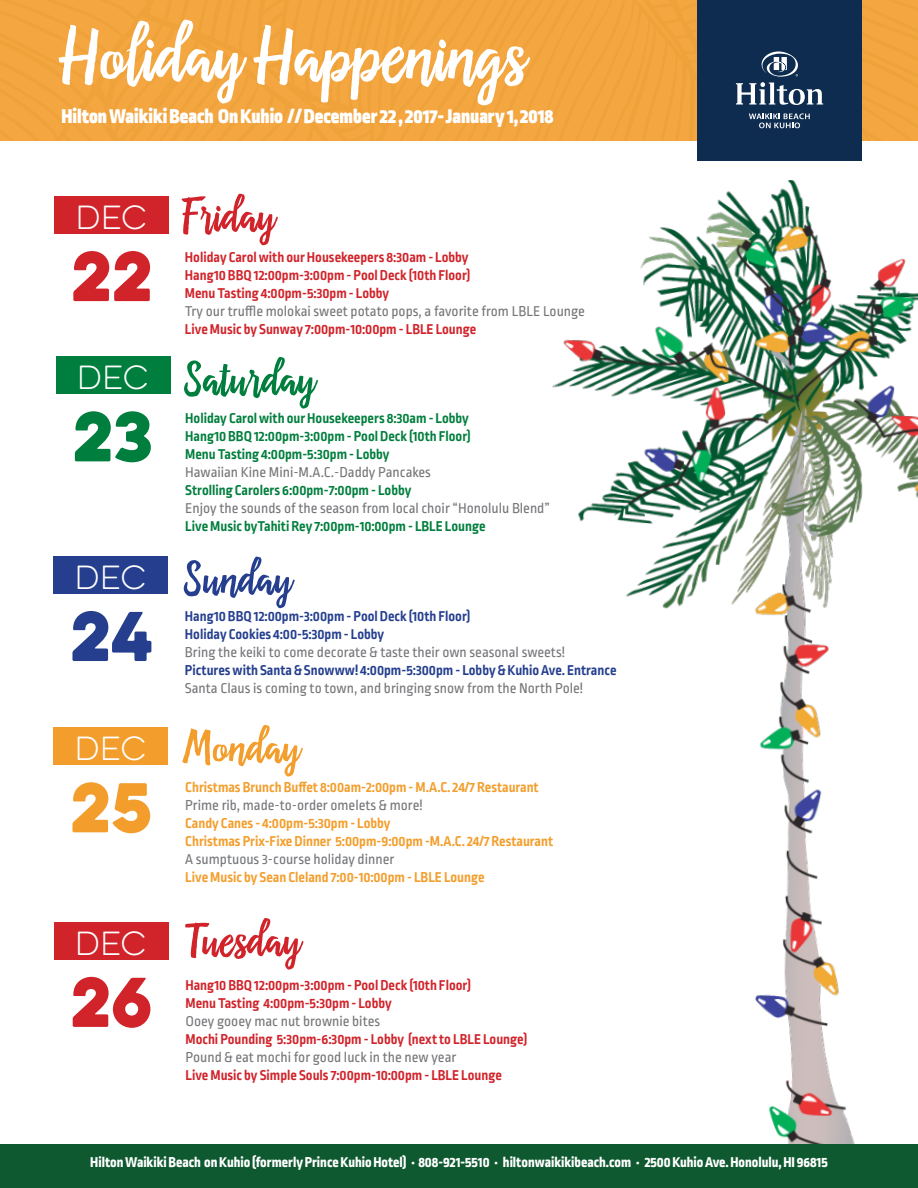
<style>
.page{position:relative;width:918px;height:1188px;background:#fff}
.page>*{position:absolute;margin:0;border:0;box-sizing:border-box;transform-origin:0 0}
.t1{font:117px "Carolinea";color:#fff}
.t2{font:72px "Carolinea";color:#d1232a}
.t3{font:72px "Carolinea";color:#007e3d}
.t4{font:72px "Carolinea";color:#253f8e}
.t5{font:72px "Carolinea";color:#f39e2c}
.t6{font:63px "Eveleth Clean";color:#d1232a}
.t7{font:63px "Eveleth Clean";color:#007e3d}
.t8{font:63px "Eveleth Clean";color:#253f8e}
.t9{font:63px "Eveleth Clean";color:#f39e2c}
.t10{font:100 30px "Eveleth Clean";letter-spacing:-.01em;color:#fff}
.t11{font:900 21px "Ropa Sans Pro";color:#fff}
.t12{font:15px "Ropa Sans Pro";color:#757679}
.t13{font:700 15px "Ropa Sans Pro";color:#d1232a}
.t14{font:700 15px "Ropa Sans Pro";color:#007e3d}
.t15{font:700 15px "Ropa Sans Pro";color:#f39e2c}
.t16{font:700 15px "Ropa Sans Pro";color:#253f8e}
.t17{font:800 15px "Ropa Sans Pro";color:#fff}
</style>
<div class="page">
<div style="left:54px;top:197px;width:115px;height:37px;background:#d1232a"></div>
<div style="left:56px;top:357px;width:115px;height:37px;background:#007e3d"></div>
<div style="left:54px;top:557px;width:114px;height:37px;background:#253f8e"></div>
<div style="left:54px;top:728px;width:114px;height:37px;background:#f39e2c"></div>
<div style="left:54px;top:922px;width:115px;height:38px;background:#d1232a"></div>
<div style="left:0;top:0;width:918px;height:141px;background:#f4a741"></div>
<div style="left:697px;top:0;width:165px;height:161px;background:#0e2c4f"></div>
<svg style="left:736px;top:51px;width:87px;height:54px"></svg>
<svg style="left:749px;top:113px;width:61px;height:15px"></svg>
<img style="left:552px;top:180px;width:366px;height:964px">
<div style="left:0;top:1144px;width:918px;height:44px;background:#0e5930"></div>
<p class="t1" style="left:61px;top:7px;width:467px">Holiday Happenings</p>
<p class="t11" style="left:61px;top:104px;width:494px">Hilton Waikiki Beach On Kuhio // December 22 , 2017- January 1, 2018</p>
<p class="t10" style="left:75px;top:197px;width:73px">DEC</p>
<p class="t6" style="left:71px;top:228px;width:83px">22</p>
<p class="t10" style="left:77px;top:357px;width:73px">DEC</p>
<p class="t7" style="left:73px;top:388px;width:82px">23</p>
<p class="t10" style="left:75px;top:557px;width:73px">DEC</p>
<p class="t8" style="left:70px;top:588px;width:84px">24</p>
<p class="t10" style="left:75px;top:728px;width:73px">DEC</p>
<p class="t9" style="left:70px;top:759px;width:83px">25</p>
<p class="t10" style="left:75px;top:922px;width:73px">DEC</p>
<p class="t6" style="left:70px;top:954px;width:83px">26</p>
<p class="t2" style="left:184px;top:186px;width:94px">Friday</p>
<p class="t13" style="left:185px;top:249px;width:285px">Holiday Carol with our Housekeepers 8:30am - Lobby</p>
<p class="t13" style="left:185px;top:267px;width:287px">Hang10 BBQ 12:00pm-3:00pm - Pool Deck (10th Floor)</p>
<p class="t13" style="left:185px;top:285px;width:206px">Menu Tasting 4:00pm-5:30pm - Lobby</p>
<p class="t12" style="left:185px;top:303px;width:401px">Try our truffle molokai sweet potato pops, a favorite from LBLE Lounge</p>
<p class="t13" style="left:185px;top:321px;width:293px">Live Music by Sunway 7:00pm-10:00pm - LBLE Lounge</p>
<p class="t3" style="left:185px;top:349px;width:132px">Saturday</p>
<p class="t14" style="left:185px;top:409px;width:285px">Holiday Carol with our Housekeepers 8:30am - Lobby</p>
<p class="t14" style="left:185px;top:427px;width:287px">Hang10 BBQ 12:00pm-3:00pm - Pool Deck (10th Floor)</p>
<p class="t14" style="left:185px;top:445px;width:206px">Menu Tasting 4:00pm-5:30pm - Lobby</p>
<p class="t12" style="left:185px;top:464px;width:247px">Hawaiian Kine Mini-M.A.C.-Daddy Pancakes</p>
<p class="t14" style="left:185px;top:481px;width:228px">Strolling Carolers 6:00pm-7:00pm - Lobby</p>
<p class="t12" style="left:185px;top:500px;width:366px">Enjoy the sounds of the season from local choir “Honolulu Blend”</p>
<p class="t14" style="left:185px;top:517px;width:302px">Live Music byTahiti Rey 7:00pm-10:00pm - LBLE Lounge</p>
<p class="t4" style="left:185px;top:549px;width:109px">Sunday</p>
<p class="t16" style="left:185px;top:608px;width:287px">Hang10 BBQ 12:00pm-3:00pm - Pool Deck (10th Floor)</p>
<p class="t16" style="left:185px;top:626px;width:201px">Holiday Cookies 4:00-5:30pm - Lobby</p>
<p class="t12" style="left:185px;top:644px;width:382px">Bring the keiki to come decorate &amp; taste their own seasonal sweets!</p>
<p class="t16" style="left:185px;top:662px;width:433px">Pictures with Santa &amp; Snowww! 4:00pm-5:300pm - Lobby &amp; Kuhio Ave. Entrance</p>
<p class="t12" style="left:185px;top:680px;width:400px">Santa Claus is coming to town, and bringing snow from the North Pole!</p>
<p class="t5" style="left:184px;top:717px;width:119px">Monday</p>
<p class="t15" style="left:185px;top:779px;width:355px">Christmas Brunch Buffet 8:00am-2:00pm - M.A.C. 24/7 Restaurant</p>
<p class="t12" style="left:185px;top:797px;width:239px">Prime rib, made-to-order omelets &amp; more!</p>
<p class="t15" style="left:185px;top:815px;width:207px">Candy Canes - 4:00pm-5:30pm - Lobby</p>
<p class="t15" style="left:185px;top:833px;width:369px">Christmas Prix-Fixe Dinner 5:00pm-9:00pm -M.A.C. 24/7 Restaurant</p>
<p class="t12" style="left:185px;top:851px;width:211px">A sumptuous 3-course holiday dinner</p>
<p class="t15" style="left:185px;top:869px;width:301px">Live Music by Sean Cleland 7:00-10:00pm - LBLE Lounge</p>
<p class="t2" style="left:186px;top:910px;width:116px">Tuesday</p>
<p class="t13" style="left:185px;top:977px;width:287px">Hang10 BBQ 12:00pm-3:00pm - Pool Deck (10th Floor)</p>
<p class="t13" style="left:185px;top:995px;width:208px">Menu Tasting 4:00pm-5:30pm - Lobby</p>
<p class="t12" style="left:185px;top:1013px;width:196px">Ooey gooey mac nut brownie bites</p>
<p class="t13" style="left:185px;top:1031px;width:343px">Mochi Pounding 5:30pm-6:30pm - Lobby (next to LBLE Lounge)</p>
<p class="t12" style="left:185px;top:1049px;width:272px">Pound &amp; eat mochi for good luck in the new year</p>
<p class="t13" style="left:185px;top:1067px;width:318px">Live Music by Simple Souls 7:00pm-10:00pm - LBLE Lounge</p>
<p class="t17" style="left:90px;top:1153px;width:739px">Hilton Waikiki Beach on Kuhio (formerly Prince Kuhio Hotel) • 808-921-5510 • hiltonwaikikibeach.com • 2500 Kuhio Ave. Honolulu, HI 96815</p>
</div>
